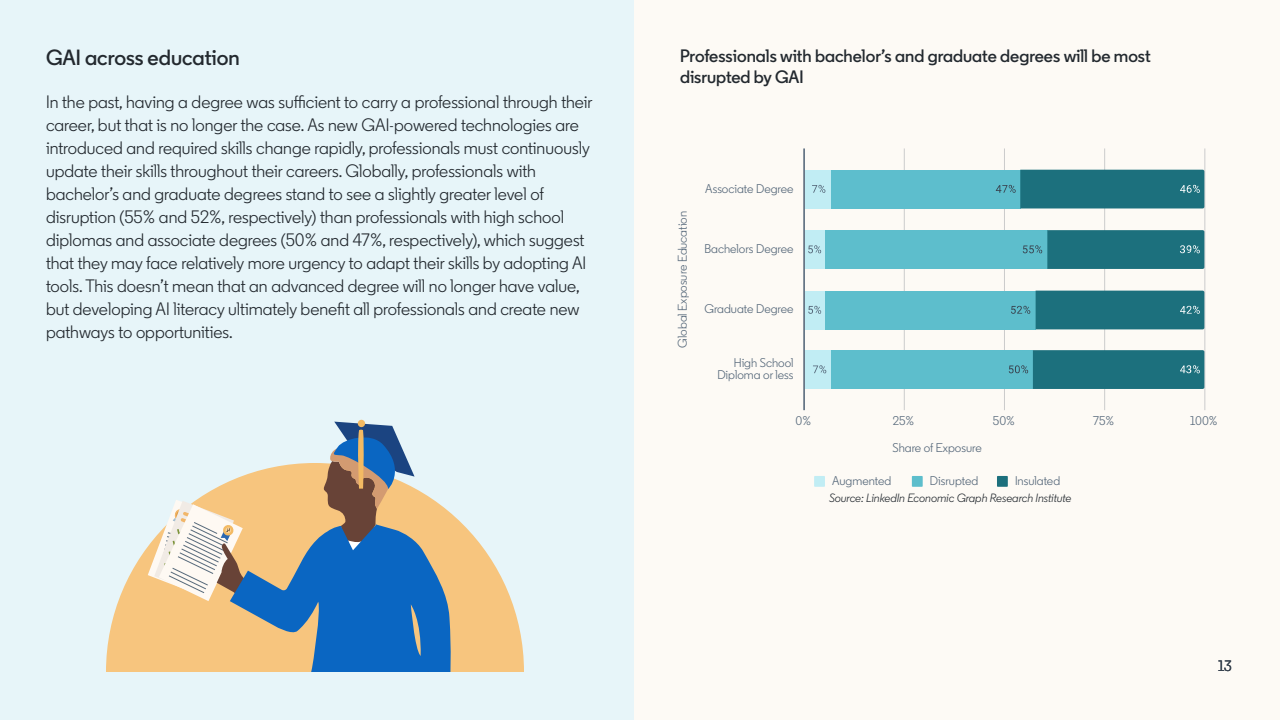
<style>
.page{position:relative;width:1280px;height:720px;background:#fdfaf5}
.page>*{position:absolute;margin:0;border:0;box-sizing:border-box;transform-origin:0 0}
.t1{font:600 22px "Community";color:#23292f}
.t2{font:18px/23px "Community";color:#23292f}
.t3{font:600 18px/21.6px "Community";color:#23292f}
.t4{font:15px "Community";color:#38434f}
.t5{font:12.6px/12.6px "Community";color:#56687a;text-align:right}
.t6{font:italic 12px "Community";color:#23292f}
</style>
<div class="page">
<div style="left:0;top:0;width:634px;height:720px;background:#e7f5f9"></div>
<div style="left:805px;top:170px;width:27px;height:39px;background:#c1edf4"></div>
<div style="left:805px;top:230px;width:27px;height:39px;background:#c1edf4"></div>
<div style="left:805px;top:291px;width:27px;height:38px;background:#c1edf4"></div>
<div style="left:805px;top:350px;width:27px;height:39px;background:#c1edf4"></div>
<hr style="left:803px;top:148px;width:2px;height:262px;background:#56687a">
<hr style="left:904px;top:148px;width:1px;height:262px;background:#ccc">
<hr style="left:1004px;top:148px;width:1px;height:262px;background:#ccc">
<hr style="left:1104px;top:148px;width:1px;height:262px;background:#ccc">
<hr style="left:1205px;top:148px;width:1px;height:262px;background:#ccc">
<div style="left:831px;top:170px;width:189px;height:38px;background:#5dbecd"></div>
<div style="left:825px;top:230px;width:222px;height:39px;background:#5dbecc"></div>
<div style="left:825px;top:291px;width:211px;height:38px;background:#5dbecc"></div>
<div style="left:832px;top:350px;width:201px;height:39px;background:#5dbecc"></div>
<svg style="left:812px;top:185px;width:13px;height:8px"></svg>
<svg style="left:808px;top:245px;width:13px;height:8px"></svg>
<svg style="left:808px;top:306px;width:13px;height:8px"></svg>
<svg style="left:813px;top:365px;width:13px;height:8px"></svg>
<svg style="left:995px;top:170px;width:209px;height:38px;background:#257986"></svg>
<svg style="left:1022px;top:230px;width:182px;height:39px;background:#277b88"></svg>
<svg style="left:1011px;top:291px;width:193px;height:38px;background:#257a87"></svg>
<svg style="left:1008px;top:350px;width:196px;height:39px;background:#267a87"></svg>
<div style="left:814px;top:476px;width:11px;height:11px;background:#c1edf4"></div>
<div style="left:912px;top:476px;width:11px;height:11px;background:#5dbecc"></div>
<div style="left:997px;top:476px;width:11px;height:11px;background:#1c707d"></div>
<svg style="left:106px;top:514px;width:418px;height:158px;fill:#f7c57e"></svg>
<div style="left:358px;top:420px;width:7px;height:7px;background:#f3ba63;border-radius:50%"></div>
<svg style="left:148px;top:422px;width:304px;height:250px"></svg>
<p class="t1" style="left:46px;top:43px;width:195px">GAI across education</p>
<p class="t2" style="left:46px;top:90px;width:548px">In the past, having a degree was sufficient to carry a professional through their career, but that is no longer the case. As new GAI-powered technologies are introduced and required skills change rapidly, professionals must continuously update their skills throughout their careers. Globally, professionals with bachelor’s and graduate degrees stand to see a slightly greater level of disruption (55% and 52%, respectively) than professionals with high school diplomas and associate degrees (50% and 47%, respectively), which suggest that they may face relatively more urgency to adapt their skills by adopting AI tools. This doesn’t mean that an advanced degree will no longer have value, but developing AI literacy ultimately benefit all professionals and create new pathways to opportunities.</p>
<p class="t3" style="left:680px;top:44px;width:472px">Professionals with bachelor’s and graduate degrees will be most disrupted by GAI</p>
<p class="t5" style="left:676px;top:348px;width:138px;rotate:-90deg">Global Exposure Education</p>
<p class="t5" style="left:705px;top:182px;width:90px">Associate Degree</p>
<p class="t5" style="left:704px;top:242px;width:91px">Bachelors Degree</p>
<p class="t5" style="left:704px;top:302px;width:91px">Graduate Degree</p>
<p class="t5" style="left:717px;top:356px;width:78px">High School<br>Diploma or less</p>
<p class="t5" style="left:796px;top:415px;width:17px">0%</p>
<p class="t5" style="left:893px;top:415px;width:23px">25%</p>
<p class="t5" style="left:993px;top:415px;width:24px">50%</p>
<p class="t5" style="left:1093px;top:415px;width:23px">75%</p>
<p class="t5" style="left:1190px;top:415px;width:29px">100%</p>
<p class="t5" style="left:893px;top:442px;width:91px">Share of Exposure</p>
<p class="t5" style="left:832px;top:474px;width:61px">Augmented</p>
<p class="t5" style="left:930px;top:474px;width:50px">Disrupted</p>
<p class="t5" style="left:1015px;top:474px;width:47px">Insulated</p>
<p class="t6" style="left:829px;top:491px;width:244px">Source: LinkedIn Economic Graph Research Institute</p>
<p class="t4" style="left:1218px;top:657px;width:15px">13</p>
</div>
